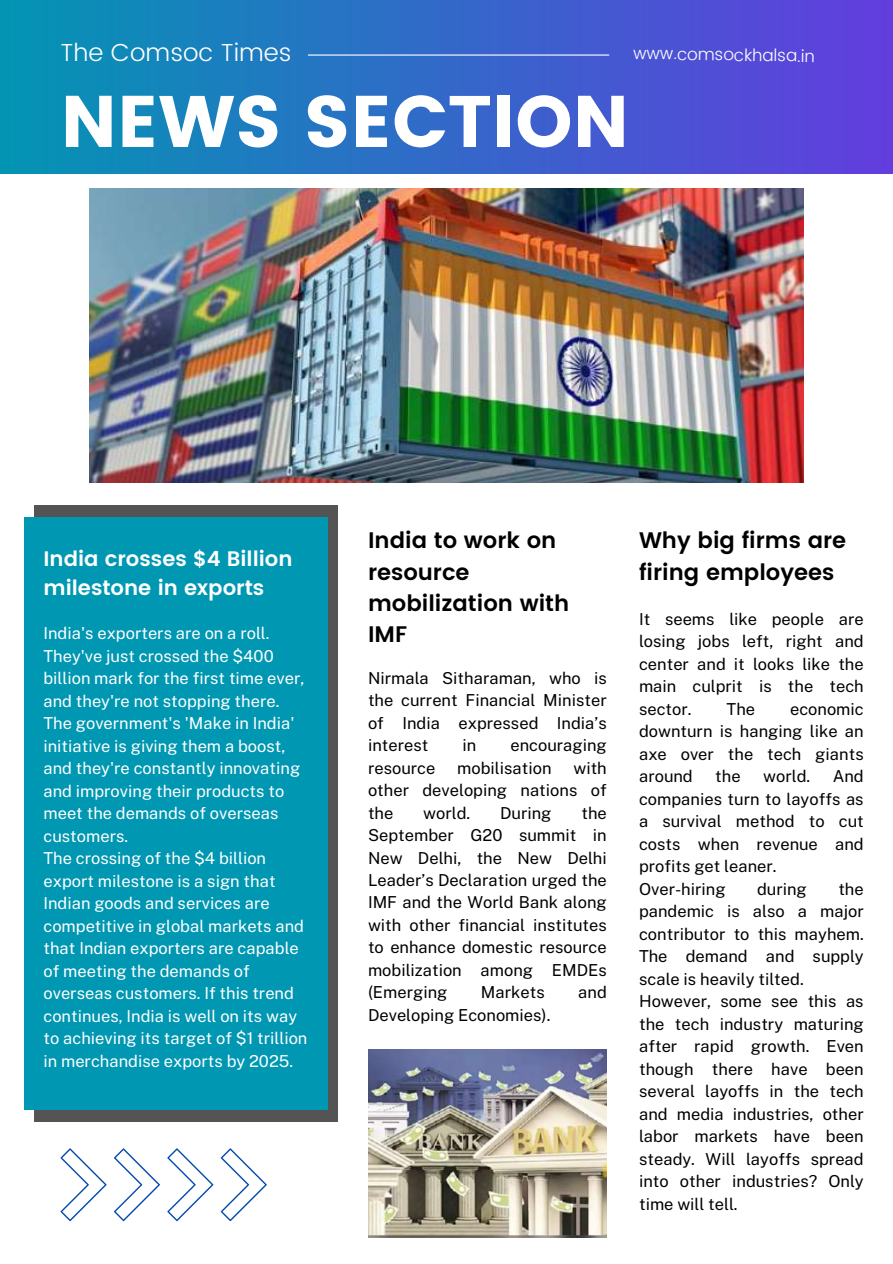
<style>
.page{position:relative;width:893px;height:1264px;background:#fff}
.page>*{position:absolute;margin:0;border:0;box-sizing:border-box;transform-origin:0 0}
.t1{font:72.75px "Poppins";color:#fff}
.t2{font:300 24.6px "Poppins";color:#fff}
.t3{font:600 22.5px/31.5px "Poppins";color:#000}
.t4{font:600 21px/29.2px "Poppins";color:#fff}
.t5{font:300 16.95px "Poppins";color:#fff}
.t6{font:16.5px/22.5px "Public Sans";color:#000;text-align:justify}
.t7{font:16.5px/22.5px "Public Sans";color:#fff}
</style>
<div class="page">
<img style="left:89px;top:188px;width:714px;height:294px">
<div style="left:0;top:0;width:892px;height:174px;background:linear-gradient(to right,#0295b3,#633ddf)"></div>
<hr style="left:308px;top:54px;width:301px;height:2px;background:#fff">
<div style="left:34px;top:505px;width:304px;height:616px;background:#545454"></div>
<div style="left:24px;top:517px;width:303px;height:592px;background:#0097b2"></div>
<img style="left:368px;top:1049px;width:238px;height:188px">
<svg style="left:221px;top:1148px;width:46px;height:73px"></svg>
<svg style="left:167px;top:1148px;width:46px;height:73px"></svg>
<svg style="left:114px;top:1148px;width:46px;height:73px"></svg>
<svg style="left:61px;top:1148px;width:45px;height:73px"></svg>
<h2 class="t2" style="left:60px;top:38px;width:233px">The Comsoc Times</h2>
<h1 class="t1" style="left:60px;top:79px;width:570px">NEWS SECTION</h1>
<p class="t5" style="left:633px;top:43px;width:183px;rotate:1deg">www.comsockhalsa.in</p>
<p class="t4" style="left:43px;top:544px;width:250px">India crosses $4 Billion milestone in exports</p>
<p class="t7" style="left:43px;top:622px;width:265px">India's exporters are on a roll.<br>They've just crossed the $400 billion mark for the first time ever, and they're not stopping there.<br>The government's 'Make in India' initiative is giving them a boost, and they're constantly innovating and improving their products to meet the demands of overseas customers.<br>The crossing of the $4 billion export milestone is a sign that<br>Indian goods and services are competitive in global markets and that Indian exporters are capable of meeting the demands of overseas customers. If this trend continues, India is well on its way to achieving its target of $1 trillion in merchandise exports by 2025.</p>
<h3 class="t3" style="left:368px;top:524px;width:203px">India to work on resource mobilization with<br>IMF</h3>
<p class="t6" style="left:368px;top:666px;width:240px">Nirmala Sitharaman, who is the current Financial Minister of India expressed India’s interest</p>
<p class="t6" style="left:462px;top:733px;width:15px">in</p>
<p class="t6" style="left:510px;top:733px;width:98px">encouraging</p>
<p class="t6" style="left:368px;top:756px;width:240px;text-indent:205px">with other developing nations of the</p>
<p class="t6" style="left:368px;top:756px;width:69px">resource</p>
<p class="t6" style="left:457px;top:756px;width:96px">mobilisation</p>
<p class="t6" style="left:368px;top:801px;width:240px;text-indent:213px">the September G20 summit in New Delhi, the New Delhi Leader’s Declaration urged the IMF and the World Bank along with other financial institutes to enhance domestic resource mobilization among EMDEs (Emerging</p>
<p class="t6" style="left:423px;top:801px;width:48px">world.</p>
<p class="t6" style="left:500px;top:801px;width:53px">During</p>
<p class="t6" style="left:481px;top:981px;width:65px">Markets</p>
<p class="t6" style="left:578px;top:981px;width:30px">and</p>
<p class="t6" style="left:368px;top:1003px;width:184px">Developing Economies).</p>
<h3 class="t3" style="left:639px;top:524px;width:209px">Why big firms are firing employees</h3>
<p class="t6" style="left:639px;top:607px;width:226px">It seems like people are losing jobs left, right and center and it looks like the main culprit is the tech sector.</p>
<p class="t6" style="left:726px;top:697px;width:30px">The</p>
<p class="t6" style="left:639px;top:697px;width:226px;text-indent:151px">economic downturn is hanging like an axe over the tech giants around</p>
<p class="t6" style="left:639px;top:765px;width:226px;text-align:left;text-indent:194px">And companies turn to layoffs as a survival method to cut costs when revenue and profits get leaner.<br>Over-hiring</p>
<p class="t6" style="left:715px;top:765px;width:27px">the</p>
<p class="t6" style="left:763px;top:765px;width:48px">world.</p>
<p class="t6" style="left:639px;top:877px;width:226px;text-align:left;text-indent:199px">the pandemic is also a major contributor to this mayhem.<br>The demand and supply scale is heavily tilted.<br>However, some see this as the tech industry maturing after rapid growth. Even though there have been several layoffs in the tech and media industries, other labor markets have been steady. Will layoffs spread into other industries? Only time will tell.</p>
<p class="t6" style="left:757px;top:877px;width:51px">during</p>
</div>
